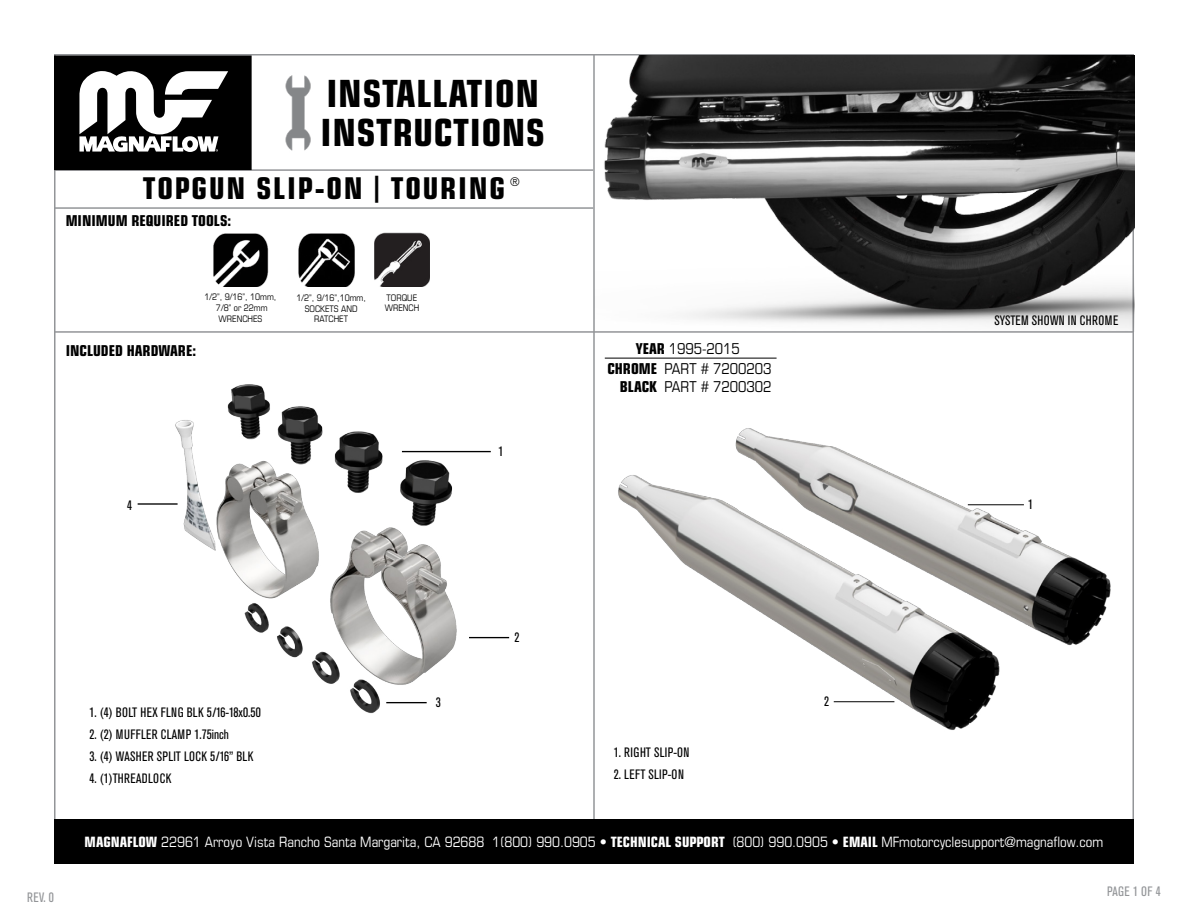
<style>
.page{position:relative;width:1188px;height:918px;background:#fff}
.page>*{position:absolute;margin:0;border:0;box-sizing:border-box;transform-origin:0 0}
.t1{font:700 condensed 37.5px/39px "Eurostile LT Std";letter-spacing:.02em;color:#000}
.t2{font:700 condensed 30px "Eurostile LT Std";letter-spacing:.06em;color:#000}
.t3{font:700 condensed 15px/20.5px "Eurostile LT Std";color:#000}
.t4{font:condensed 15px/18px "Eurostile LT Std";color:#000}
.t5{font:condensed 14.25px "Eurostile LT Std";color:#fff}
.t6{font:condensed 13.5px "Akzidenz Grotesk BE";letter-spacing:.02em;color:#000}
.t7{font:condensed 13.5px "Akzidenz Grotesk BE";letter-spacing:.02em;color:#939598}
.t8{font:condensed 12px "Eurostile LT Std";color:#000}
.t9{font:condensed 9px/10.8px "Eurostile LT Std";color:#000;text-align:center}
.s1{font-size:27px}
.s2{font-weight:400}
.s3{font-weight:700}
</style>
<div class="page">
<hr style="left:593px;top:54px;width:2px;height:810px;background:#939598">
<div style="left:55px;top:820px;width:1078px;height:43px;background:#000"></div>
<div style="left:54px;top:819px;width:1080px;height:45px;border:2px solid #000"></div>
<hr style="left:54px;top:169px;width:539px;height:2px;background:#939598">
<hr style="left:54px;top:207px;width:539px;height:2px;background:#939598">
<hr style="left:54px;top:331px;width:1080px;height:2px;background:#939598">
<hr style="left:605px;top:358px;width:172px;height:1px;background:#000">
<img style="left:595px;top:55px;width:540px;height:276px">
<img style="left:618px;top:428px;width:493px;height:302px">
<div style="left:55px;top:56px;width:196px;height:113px;background:#000"></div>
<div style="left:54px;top:56px;width:198px;height:114px;border:2px solid #000"></div>
<img style="left:285px;top:75px;width:26px;height:76px">
<img style="left:213px;top:233px;width:55px;height:54px">
<img style="left:299px;top:233px;width:55px;height:54px">
<img style="left:374px;top:233px;width:56px;height:54px">
<hr style="left:968px;top:504px;width:56px;height:1px;background:#000">
<hr style="left:834px;top:701px;width:60px;height:1px;background:#000">
<svg style="left:79px;top:71px;width:149px;height:81px"></svg>
<img style="left:175px;top:384px;width:328px;height:330px">
<hr style="left:138px;top:503px;width:40px;height:2px;background:#000">
<hr style="left:469px;top:637px;width:40px;height:1px;background:#000">
<hr style="left:402px;top:451px;width:89px;height:1px;background:#000">
<hr style="left:386px;top:702px;width:41px;height:1px;background:#000">
<h1 class="t1" style="left:321px;top:74px;width:226px">INSTALLATION<br>INSTRUCTIONS</h1>
<h2 class="t2" style="left:143px;top:170px;width:364px">TOPGUN SLIP-ON <span class="s1">|</span> TOURING</h2>
<p class="t8" style="left:510px;top:174px;width:11px">®</p>
<p class="t3" style="left:66px;top:210px;width:167px">MINIMUM REQUIRED TOOLS:</p>
<p class="t3" style="left:66px;top:340px;width:132px">INCLUDED HARDWARE:</p>
<p class="t9" style="left:205px;top:292px;width:73px">1/2”, 9/16”, 10mm,<br>7/8” or 22mm<br>WRENCHES</p>
<p class="t9" style="left:297px;top:292px;width:71px">1/2”, 9/16”,10mm,<br>SOCKETS AND<br>RATCHET</p>
<p class="t9" style="left:385px;top:292px;width:36px;text-align:left">TORQUE<br>WRENCH</p>
<p class="t6" style="left:127px;top:498px;width:7px">4</p>
<p class="t6" style="left:498px;top:444px;width:7px">1</p>
<p class="t3" style="left:607px;top:338px;width:134px;text-indent:28px">YEAR <span class="s2">1995-2015<br></span>CHROME</p>
<p class="t3" style="left:620px;top:377px;width:39px">BLACK</p>
<p class="t4" style="left:664px;top:360px;width:109px">PART # 7200203<br>PART # 7200302</p>
<p class="t6" style="left:994px;top:313px;width:126px">SYSTEM SHOWN IN CHROME</p>
<p class="t6" style="left:1028px;top:497px;width:7px">1</p>
<p class="t7" style="left:27px;top:890px;width:28px">REV. 0</p>
<p class="t6" style="left:89px;top:704px;width:173px">1. (4) BOLT HEX FLNG BLK 5/16-18x0.50</p>
<p class="t6" style="left:89px;top:727px;width:141px">2. (2) MUFFLER CLAMP 1.75inch</p>
<p class="t6" style="left:89px;top:749px;width:165px">3. (4) WASHER SPLIT LOCK 5/16” BLK</p>
<p class="t6" style="left:89px;top:771px;width:83px">4. (1)THREADLOCK</p>
<p class="t6" style="left:436px;top:695px;width:7px">3</p>
<p class="t6" style="left:515px;top:630px;width:7px">2</p>
<p class="t6" style="left:614px;top:745px;width:77px">1. RIGHT SLIP-ON</p>
<p class="t6" style="left:614px;top:767px;width:72px">2. LEFT SLIP-ON</p>
<p class="t6" style="left:824px;top:694px;width:7px">2</p>
<p class="t5" style="left:85px;top:833px;width:1020px"><span class="s3">MAGNAFLOW</span> 22961 Arroyo Vista Rancho Santa Margarita, CA 92688 1(800) 990.0905 • <span class="s3">TECHNICAL SUPPORT</span> (800) 990.0905 • <span class="s3">EMAIL</span> MFmotorcyclesupport@magnaflow.com</p>
<p class="t7" style="left:1107px;top:884px;width:55px">PAGE 1 OF 4</p>
</div>
